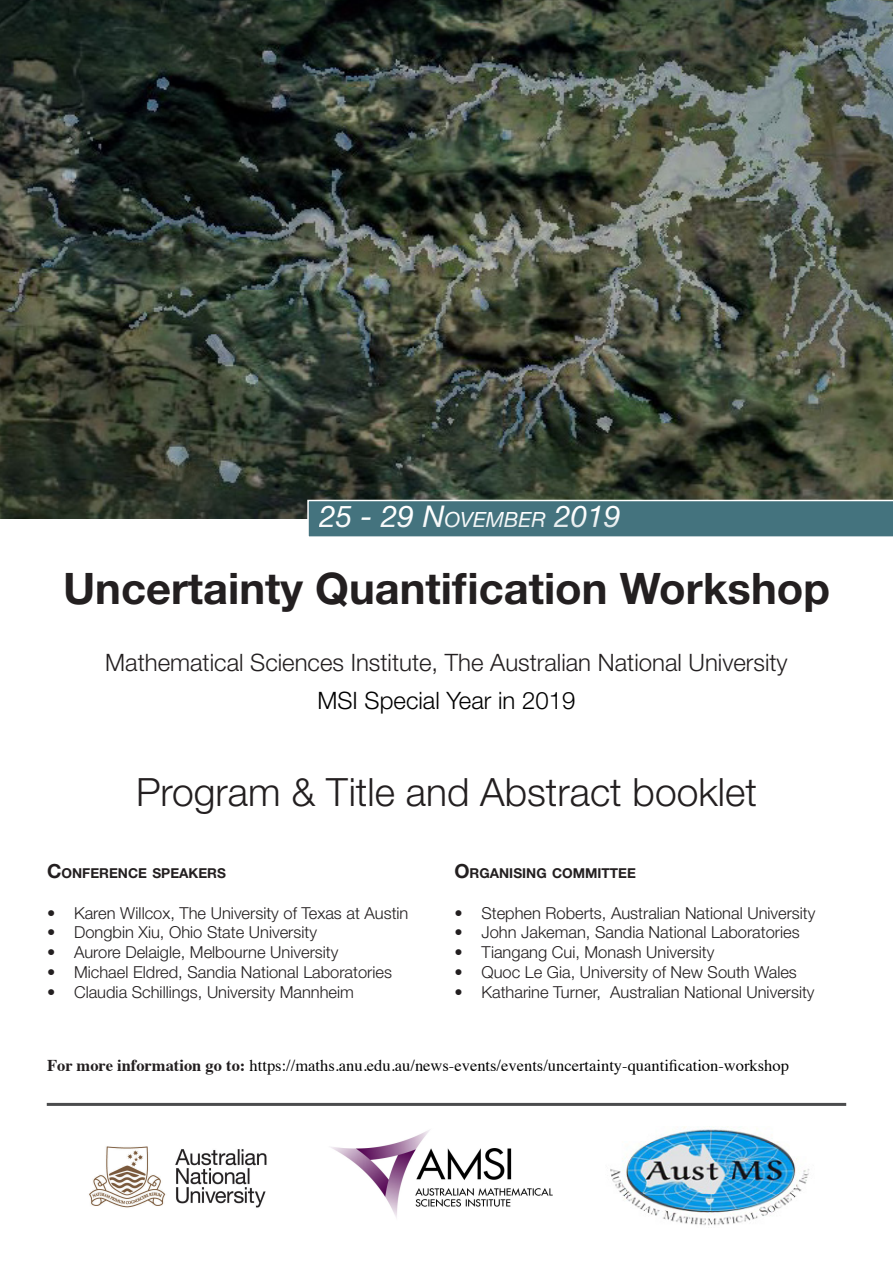
<style>
.page{position:relative;width:893px;height:1263px;background:#fff}
.page>*{position:absolute;margin:0;border:0;box-sizing:border-box;transform-origin:0 0}
.t1{font:700 43.5px "Helvetica Neue LT Std";color:#231f20}
.t2{font:300 39px "Helvetica Neue LT Std";color:#231f20}
.t3{font:italic 30px "Helvetica Neue LT Std";color:#fff}
.t4{font:300 24px "Helvetica Neue LT Std";color:#231f20}
.t5{font:300 24px "Helvetica Neue LT Std";color:#000}
.t6{font:300 16.5px "Helvetica Neue LT Std";color:#231f20}
.t7{font:16.5px "Times";color:#000}
.t8{font:700 13.65px "Helvetica Neue LT Std";color:#231f20}
.s1{font-size:21px}
.s2{font-size:19.5px}
.s3{font-weight:700;color:#231f20}
</style>
<div class="page">
<img style="left:89px;top:1146px;width:178px;height:62px">
<hr style="left:47px;top:1103px;width:799px;height:3px;background:#4b4c4d">
<img style="left:331px;top:1130px;width:222px;height:88px">
<img style="left:610px;top:1127px;width:200px;height:99px">
<img style="left:0;top:0;width:893px;height:519px">
<svg style="left:307px;top:500px;width:586px;height:37px"></svg>
<h3 class="t3" style="left:319px;top:499px;width:303px">25 - 29 N<span class="s1">OVEMBER</span> 2019</h3>
<h2 class="t1" style="left:63px;top:562px;width:768px">Uncertainty Quantification Workshop</h2>
<h2 class="t4" style="left:105px;top:648px;width:684px">Mathematical Sciences Institute, The Australian National University</h2>
<h2 class="t5" style="left:318px;top:686px;width:259px">MSI Special Year in 2019</h2>
<p class="t2" style="left:136px;top:769px;width:622px">Program &amp; Title and Abstract booklet</p>
<p class="t8" style="left:47px;top:864px;width:180px"><span class="s2">C</span>ONFERENCE SPEAKERS</p>
<p class="t6" style="left:47px;top:903px;width:363px">• Karen Willcox, The University of Texas at Austin</p>
<p class="t6" style="left:47px;top:922px;width:271px">• Dongbin Xiu, Ohio State University</p>
<p class="t6" style="left:47px;top:942px;width:293px">• Aurore Delaigle, Melbourne University</p>
<p class="t6" style="left:47px;top:962px;width:346px">• Michael Eldred, Sandia National Laboratories</p>
<p class="t6" style="left:47px;top:982px;width:308px">• Claudia Schillings, University Mannheim</p>
<p class="t8" style="left:454px;top:864px;width:183px"><span class="s2">O</span>RGANISING COMMITTEE</p>
<p class="t6" style="left:454px;top:903px;width:363px">• Stephen Roberts, Australian National University</p>
<p class="t6" style="left:454px;top:922px;width:347px">• John Jakeman, Sandia National Laboratories</p>
<p class="t6" style="left:454px;top:942px;width:261px">• Tiangang Cui, Monash University</p>
<p class="t6" style="left:454px;top:962px;width:344px">• Quoc Le Gia, University of New South Wales</p>
<p class="t6" style="left:454px;top:982px;width:362px">• Katharine Turner, Australian National University</p>
<p class="t7" style="left:47px;top:1050px;width:743px"><span class="s3">For more information go to:</span> https://maths.anu.edu.au/news-events/events/uncertainty-quantification-workshop</p>
</div>
